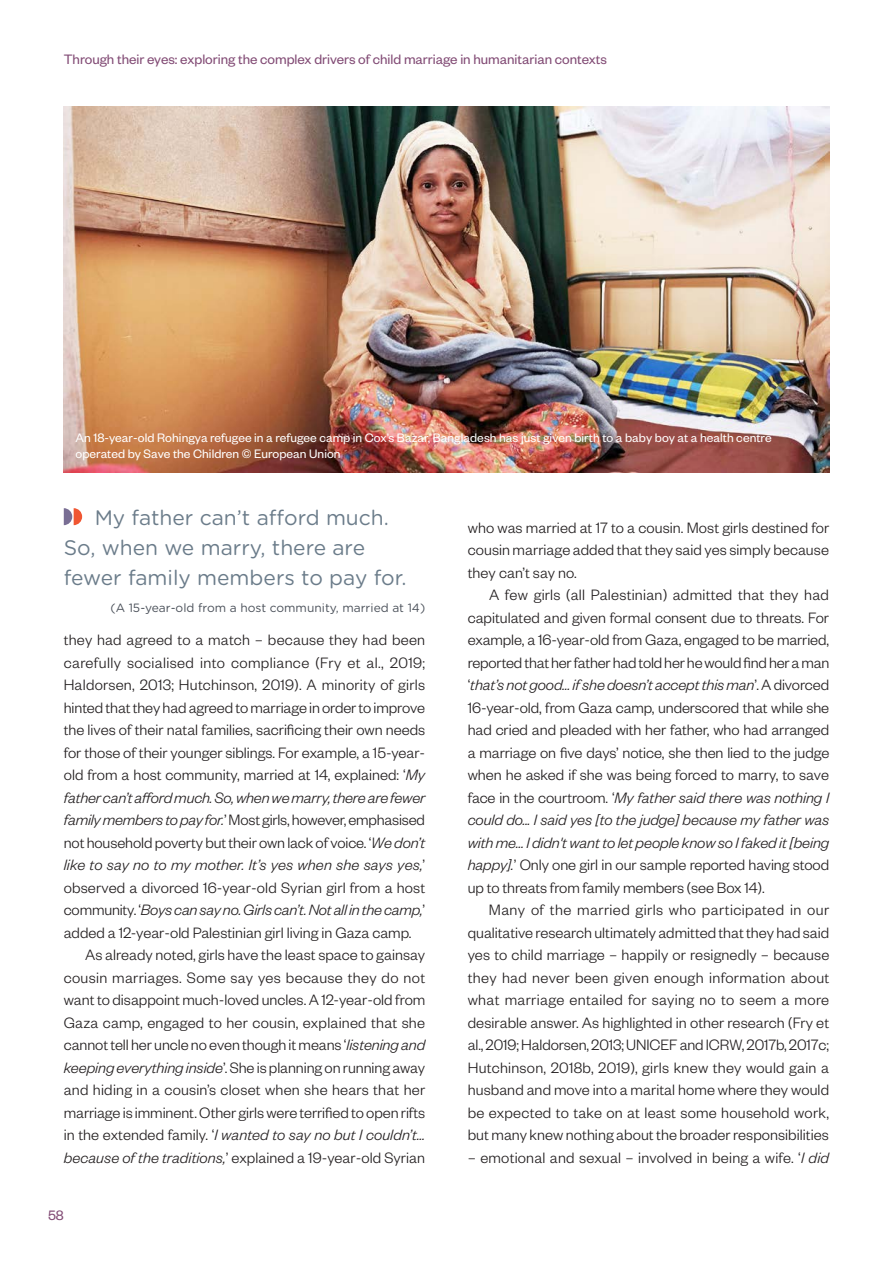
<style>
.page{position:relative;width:893px;height:1263px;background:#fff}
.page>*{position:absolute;margin:0;border:0;box-sizing:border-box;transform-origin:0 0}
.Quotes{font:21px/30px "Gotham Rounded";color:#6b7c8a}
.Body_text{font:300 16.5px/22.5px "Founders Grotesk";letter-spacing:.005em;color:#231f20;text-align:justify}
.t1{font:15px "Founders Grotesk";color:#814a74}
.Image_source{font:13.5px/16.2px "Founders Grotesk";letter-spacing:.005em;color:#fff}
.Quotes_source{font:12px "Gotham Rounded";color:#4b515a}
.s1{font-style:italic}
</style>
<div class="page">
<svg style="left:64px;top:508px;width:18px;height:17px"></svg>
<img style="left:64px;top:106px;width:765px;height:366px">
<p class="t1" style="left:64px;top:50px;width:545px">Through their eyes: exploring the complex drivers of child marriage in humanitarian contexts</p>
<p class="Image_source" style="left:75px;top:429px;width:698px">An 18-year-old Rohingya refugee in a refugee camp in Cox’s Bazar, Bangladesh has just given birth to a baby boy at a health centre operated by Save the Children © European Union</p>
<p class="Quotes" style="left:64px;top:502px;width:344px;text-indent:31px">My father can’t afford much.<br>So, when we marry, there are fewer family members to pay for.</p>
<p class="Quotes_source" style="left:110px;top:599px;width:316px">(A 15-year-old from a host community, married at 14)</p>
<p class="Body_text" style="left:64px;top:628px;width:363px">they had agreed to a match – because they had been carefully socialised into compliance (Fry et al., 2019; Haldorsen, 2013; Hutchinson, 2019). A minority of girls hinted that they had agreed to marriage in order to improve the lives of their natal families, sacrificing their own needs for those of their younger siblings. For example, a 15-year&shy;old from a host community, married at 14, explained: ‘<span class="s1">My father can’t afford much. So, when we marry, there are fewer family members to pay for.</span>’ Most girls, however, emphasised not household poverty but their own lack of voice. ‘<span class="s1">We don’t like to say no to my mother. It’s yes when she says yes,</span>’ observed a divorced 16-year-old Syrian girl from a host community. ‘<span class="s1">Boys can say no. Girls can’t. Not all in the camp,</span>’ added a 12-year-old Palestinian girl living in Gaza camp.</p>
<p class="Body_text" style="left:64px;top:943px;width:363px;text-indent:21px">As already noted, girls have the least space to gainsay cousin marriages. Some say yes because they do not want to disappoint much-loved uncles. A 12-year-old from Gaza camp, engaged to her cousin, explained that she cannot tell her uncle no even though it means ‘<span class="s1">listening and keeping everything inside</span>’. She is planning on running away and hiding in a cousin’s closet when she hears that her marriage is imminent. Other girls were terrified to open rifts in the extended family. ‘<span class="s1">I wanted to say no but I couldn’t… because of the traditions,</span>’ explained a 19-year-old Syrian</p>
<p class="t1" style="left:48px;top:1206px;width:17px">58</p>
<p class="Body_text" style="left:468px;top:515px;width:363px">who was married at 17 to a cousin. Most girls destined for cousin marriage added that they said yes simply because they can’t say no.</p>
<p class="Body_text" style="left:468px;top:583px;width:363px;text-indent:21px">A few girls (all Palestinian) admitted that they had capitulated and given formal consent due to threats. For example, a 16-year-old from Gaza, engaged to be married, reported that her father had told her he would find her a man ‘<span class="s1">that’s not good… if she doesn’t accept this man</span>’. A divorced 16-year-old, from Gaza camp, underscored that while she had cried and pleaded with her father, who had arranged a marriage on five days’ notice, she then lied to the judge when he asked if she was being forced to marry, to save face in the courtroom. ‘<span class="s1">My father said there was nothing I could do... I said yes [to the judge] because my father was with me… I didn't want to let people know so I faked it [being happy].</span>’ Only one girl in our sample reported having stood up to threats from family members (see Box 14).</p>
<p class="Body_text" style="left:468px;top:898px;width:363px;text-indent:21px">Many of the married girls who participated in our qualitative research ultimately admitted that they had said yes to child marriage – happily or resignedly – because they had never been given enough information about what marriage entailed for saying no to seem a more desirable answer. As highlighted in other research (Fry et al., 2019; Haldorsen, 2013; UNICEF and ICRW, 2017b, 2017c; Hutchinson, 2018b, 2019), girls knew they would gain a husband and move into a marital home where they would be expected to take on at least some household work, but many knew nothing about the broader responsibilities</p>
<p class="Body_text" style="left:468px;top:1145px;width:363px">– emotional and sexual – involved in being a wife. ‘<span class="s1">I did</span></p>
</div>
